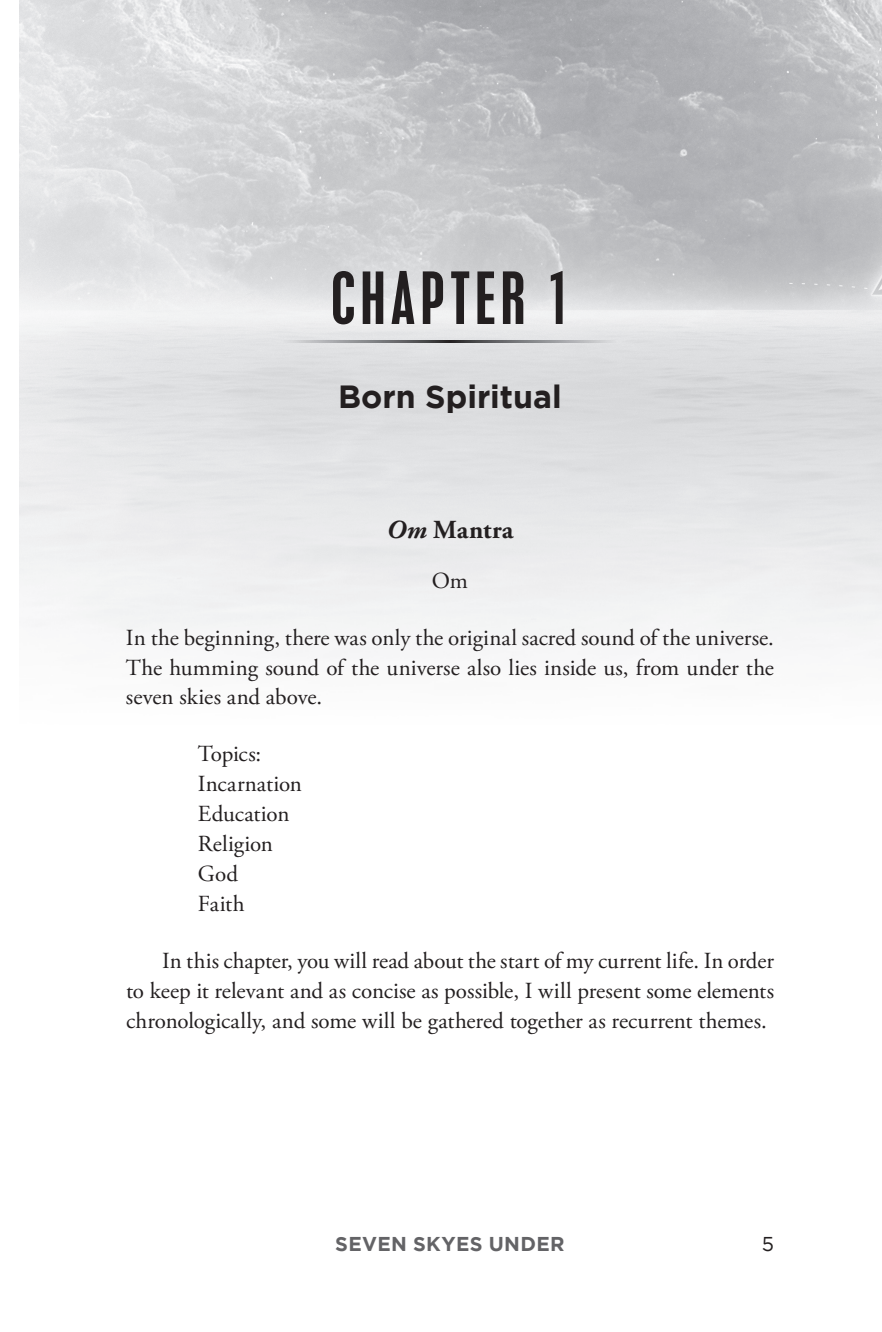
<style>
.page{position:relative;width:882px;height:1332px;background:#fff}
.page>*{position:absolute;margin:0;border:0;box-sizing:border-box;transform-origin:0 0}
.t1{font:condensed 64px "Placard";letter-spacing:.08em;color:#231f20}
.t2{font:700 32px "Gotham";letter-spacing:.005em;color:#231f20}
.t3{font:700 26px "Adobe Garamond Pro";letter-spacing:.01em;color:#231f20}
.t4{font:23px/30px "Adobe Garamond Pro";color:#231f20;text-align:justify}
.t5{font:700 20px "Gotham";letter-spacing:.02em;color:#636366}
.t6{font:20px "Gotham";color:#231f20}
.s1{font-style:italic}
</style>
<div class="page">
<img style="left:19px;top:0;width:863px;height:656px">
<img style="left:283px;top:341px;width:334px;height:2px">
<h1 class="t1" style="left:331px;top:259px;width:240px">ChAPtEr 1</h1>
<h2 class="t2" style="left:338px;top:378px;width:225px">BORN SPIRITUAL</h2>
<p class="t3" style="left:387px;top:514px;width:128px"><span class="s1">Om</span> Mantra</p>
<p class="t4" style="left:432px;top:566px;width:38px">Om</p>
<p class="t4" style="left:126px;top:623px;width:650px">In the beginning, there was only the original sacred sound of the universe.<br>The humming sound of the universe also lies inside us, from under the seven skies and above.</p>
<p class="t4" style="left:198px;top:740px;width:106px;text-align:left">Topics:<br>Incarnation<br>Education<br>Religion<br>God<br>Faith</p>
<p class="t4" style="left:126px;top:946px;width:650px;text-indent:36px">In this chapter, you will read about the start of my current life. In order to keep it relevant and as concise as p ossible, I will present so me elements chronologically, and some will be gathered together as recurrent themes.</p>
<p class="t5" style="left:335px;top:1232px;width:231px">SEVEN SKYES UNDER</p>
<p class="t6" style="left:762px;top:1233px;width:14px">5</p>
</div>
